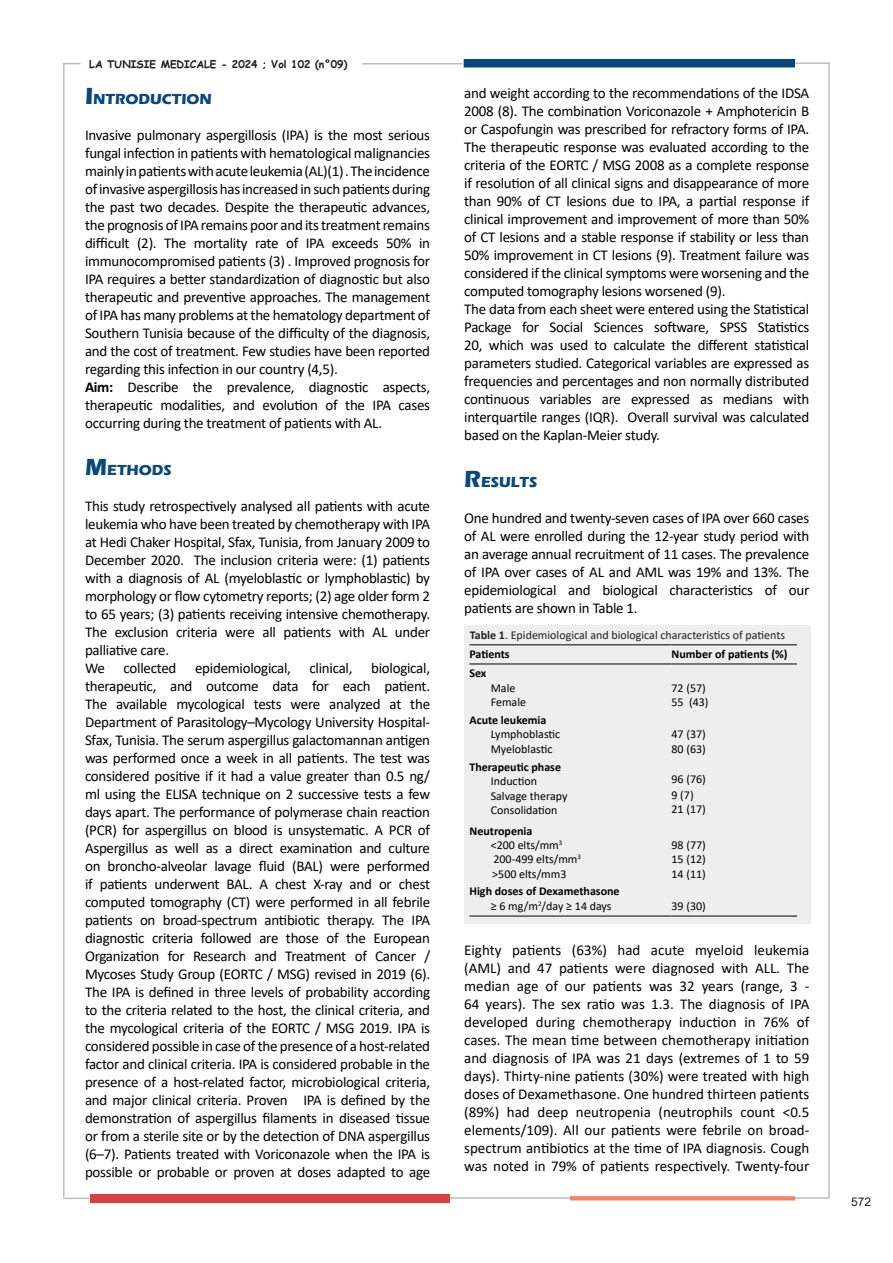
<style>
.page{position:relative;width:893px;height:1263px;background:#fff}
.page>*{position:absolute;margin:0;border:0;box-sizing:border-box;transform-origin:0 0}
.t1{font:15px/18px "Calibri";letter-spacing:-.02em;color:#000;text-align:justify}
.titre{font:700 15px "Eras ITC";color:#09487c}
.Normal1{font:12px "Calibri";color:#000}
.Normal1-2{font:700 12px "Calibri";color:#000}
.t2{font:12px "Calibri";color:#231f20}
.t3{font:12px "Arial";color:#231f20}
.t4{font:700 10.5px "Comic Sans MS";color:#231f20}
.s1{font-size:24px}
.s2{font-weight:700}
</style>
<div class="page">
<div style="left:464px;top:59px;width:331px;height:8px;background:#09487c"></div>
<svg style="left:63px;top:63px;width:18px;height:1px"></svg>
<hr style="left:63px;top:64px;width:2px;height:1133px;background:#bcbdc0">
<hr style="left:828px;top:64px;width:2px;height:1134px;background:#bcbdc0">
<hr style="left:795px;top:62px;width:35px;height:2px;background:#bcbdc0">
<hr style="left:362px;top:63px;width:101px;height:2px;background:#bcbdc0">
<div style="left:90px;top:1194px;width:359px;height:9px;background:#da3f3f"></div>
<hr style="left:794px;top:1197px;width:35px;height:2px;background:#bcbdc0">
<svg style="left:570px;top:1196px;width:225px;height:4px"></svg>
<hr style="left:450px;top:1197px;width:120px;height:2px;background:#bcbdc0">
<hr style="left:63px;top:1197px;width:26px;height:2px;background:#bcbdc0">
<div style="left:464px;top:625px;width:346px;height:298px;background:#edefed"></div>
<hr style="left:469px;top:644px;width:202px;height:1px;background:#000">
<hr style="left:671px;top:644px;width:126px;height:1px;background:#000">
<hr style="left:469px;top:916px;width:202px;height:1px;background:#000">
<hr style="left:671px;top:916px;width:126px;height:1px;background:#000">
<hr style="left:469px;top:664px;width:202px;height:1px;background:#000">
<hr style="left:671px;top:664px;width:126px;height:1px;background:#000">
<p class="t4" style="left:89px;top:56px;width:260px">LA TUNISIE MEDICALE - 2024 ; Vol 102 (n°09)</p>
<p class="titre" style="left:85px;top:90px;width:128px"><span class="s1">I</span>NTRODUCTION</p>
<p class="t1" style="left:85px;top:126px;width:347px">Invasive pulmonary aspergillosis (IPA) is the most serious fungal infection in patients with hematological malignancies mainly in patients with acute leukemia (AL)(1) . The incidence of invasive aspergillosis has increased in such patients during the past two decades. Despite the therapeutic advances, the prognosis of IPA remains poor and its treatment remains difficult (2). The mortality rate of IPA exceeds 50% in immunocompromised patients (3) . Improved prognosis for IPA requires a better standardization of diagnostic but also therapeutic and preventive approaches. The management of IPA has many problems at the hematology department of Southern Tunisia because of the difficulty of the diagnosis, and the cost of treatment. Few studies have been reported regarding this infection in our country (4,5).</p>
<p class="t1" style="left:85px;top:378px;width:347px"><span class="s2">Aim:</span> Describe the prevalence, diagnostic aspects, therapeutic modalities, and evolution of the IPA cases occurring during the treatment of patients with AL.</p>
<p class="titre" style="left:85px;top:461px;width:88px"><span class="s1">M</span>ETHODS</p>
<p class="t1" style="left:85px;top:496px;width:347px">This study retrospectively analysed all patients with acute leukemia who have been treated by chemotherapy with IPA at Hedi Chaker Hospital, Sfax, Tunisia, from January 2009 to December 2020. The inclusion criteria were: (1) patients with a diagnosis of AL (myeloblastic or lymphoblastic) by morphology or flow cytometry reports; (2) age older form 2 to 65 years; (3) patients receiving intensive chemotherapy.<br>The exclusion criteria were all patients with AL under palliative care.</p>
<p class="t1" style="left:85px;top:658px;width:347px">We collected epidemiological, clinical, biological, therapeutic, and outcome data for each patient.<br>The available mycological tests were analyzed at the Department of Parasitology–Mycology University Hospital-Sfax, Tunisia. The serum aspergillus galactomannan antigen was performed once a week in all patients. The test was considered positive if it had a value greater than 0.5 ng/ ml using the ELISA technique on 2 successive tests a few days apart. The performance of polymerase chain reaction (PCR) for aspergillus on blood is unsystematic. A PCR of Aspergillus as well as a direct examination and culture on broncho-alveolar lavage fluid (BAL) were performed if patients underwent BAL. A chest X-ray and or chest computed tomography (CT) were performed in all febrile patients on broad-spectrum antibiotic therapy. The IPA diagnostic criteria followed are those of the European Organization for Research and Treatment of Cancer / Mycoses Study Group (EORTC / MSG) revised in 2019 (6).<br>The IPA is defined in three levels of probability according to the criteria related to the host, the clinical criteria, and the mycological criteria of the EORTC / MSG 2019. IPA is considered possible in case of the presence of a host-related factor and clinical criteria. IPA is considered probable in the presence of a host-related factor, microbiological criteria, and major clinical criteria. Proven IPA is defined by the demonstration of aspergillus filaments in diseased tissue or from a sterile site or by the detection of DNA aspergillus (6–7). Patients treated with Voriconazole when the IPA is possible or probable or proven at doses adapted to age</p>
<p class="t1" style="left:464px;top:84px;width:347px">and weight according to the recommendations of the IDSA 2008 (8). The combination Voriconazole + Amphotericin B or Caspofungin was prescribed for refractory forms of IPA.<br>The therapeutic response was evaluated according to the criteria of the EORTC / MSG 2008 as a complete response if resolution of all clinical signs and disappearance of more than 90% of CT lesions due to IPA, a partial response if clinical improvement and improvement of more than 50% of CT lesions and a stable response if stability or less than 50% improvement in CT lesions (9). Treatment failure was considered if the clinical symptoms were worsening and the computed tomography lesions worsened (9).</p>
<p class="t1" style="left:464px;top:300px;width:347px">The data from each sheet were entered using the Statistical Package for Social Sciences software, SPSS Statistics 20, which was used to calculate the different statistical parameters studied. Categorical variables are expressed as frequencies and percentages and non normally distributed continuous variables are expressed as medians with interquartile ranges (IQR). Overall survival was calculated based on the Kaplan-Meier study.</p>
<p class="titre" style="left:464px;top:474px;width:75px"><span class="s1">R</span>ESULTS</p>
<p class="t1" style="left:464px;top:509px;width:347px">One hundred and twenty-seven cases of IPA over 660 cases of AL were enrolled during the 12-year study period with an average annual recruitment of 11 cases. The prevalence of IPA over cases of AL and AML was 19% and 13%. The epidemiological and biological characteristics of our patients are shown in Table 1.</p>
<p class="t2" style="left:470px;top:627px;width:317px"><span class="s2">Table 1</span>. Epidemiological and biological characteristics of patients</p>
<p class="Normal1-2" style="left:469px;top:646px;width:42px">Patients</p>
<p class="Normal1-2" style="left:671px;top:646px;width:118px">Number of patients (%)</p>
<p class="Normal1-2" style="left:469px;top:665px;width:19px">Sex</p>
<p class="Normal1" style="left:491px;top:679px;width:26px">Male</p>
<p class="Normal1" style="left:491px;top:694px;width:37px">Female</p>
<p class="Normal1" style="left:671px;top:679px;width:36px">72 (57)</p>
<p class="Normal1" style="left:671px;top:694px;width:39px">55 (43)</p>
<p class="Normal1-2" style="left:469px;top:711px;width:79px">Acute leukemia</p>
<p class="Normal1" style="left:491px;top:726px;width:71px">Lymphoblastic</p>
<p class="Normal1" style="left:491px;top:740px;width:63px">Myeloblastic</p>
<p class="Normal1-2" style="left:469px;top:758px;width:93px">Therapeutic phase</p>
<p class="Normal1" style="left:491px;top:773px;width:48px">Induction</p>
<p class="Normal1" style="left:491px;top:787px;width:78px">Salvage therapy</p>
<p class="Normal1" style="left:491px;top:802px;width:68px">Consolidation</p>
<p class="Normal1-2" style="left:469px;top:822px;width:64px">Neutropenia</p>
<p class="Normal1" style="left:491px;top:837px;width:73px">&lt;200 elts/mm<sup>3</sup></p>
<p class="Normal1" style="left:493px;top:851px;width:89px">200-499 elts/mm<sup>3</sup></p>
<p class="Normal1" style="left:492px;top:865px;width:76px">&gt;500 elts/mm3</p>
<p class="Normal1" style="left:671px;top:726px;width:36px">47 (37)</p>
<p class="Normal1" style="left:671px;top:740px;width:36px">80 (63)</p>
<p class="Normal1" style="left:671px;top:770px;width:36px">96 (76)</p>
<p class="Normal1" style="left:671px;top:786px;width:24px">9 (7)</p>
<p class="Normal1" style="left:671px;top:801px;width:36px">21 (17)</p>
<p class="Normal1" style="left:671px;top:837px;width:36px">98 (77)</p>
<p class="Normal1" style="left:671px;top:851px;width:36px">15 (12)</p>
<p class="Normal1" style="left:671px;top:865px;width:36px">14 (11)</p>
<p class="Normal1-2" style="left:469px;top:883px;width:152px">High doses of Dexamethasone</p>
<p class="Normal1" style="left:491px;top:897px;width:122px">≥ 6 mg/m<sup>2</sup>/day ≥ 14 days</p>
<p class="Normal1" style="left:671px;top:897px;width:36px">39 (30)</p>
<p class="t1" style="left:464px;top:941px;width:347px">Eighty patients (63%) had acute myeloid leukemia (AML) and 47 patients were diagnosed with ALL. The median age of our patients was 32 years (range, 3 - 64 years). The sex ratio was 1.3. The diagnosis of IPA developed during chemotherapy induction in 76% of cases. The mean time between chemotherapy initiation and diagnosis of IPA was 21 days (extremes of 1 to 59 days). Thirty-nine patients (30%) were treated with high doses of Dexamethasone. One hundred thirteen patients (89%) had deep neutropenia (neutrophils count &lt;0.5 elements/109). All our patients were febrile on broad&shy;spectrum antibiotics at the time of IPA diagnosis. Cough was noted in 79% of patients respectively. Twenty-four</p>
<p class="t3" style="left:851px;top:1194px;width:22px">572</p>
</div>
